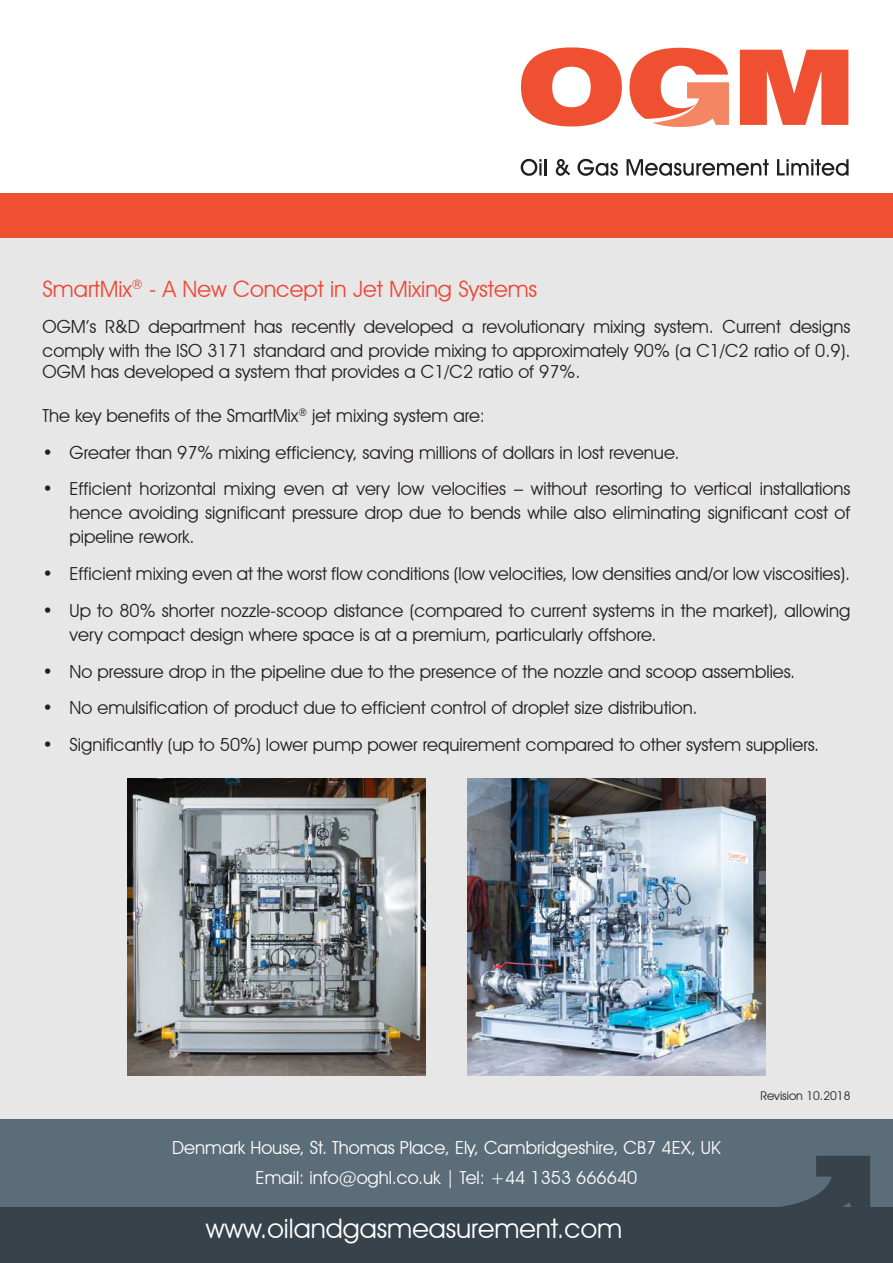
<style>
.page{position:relative;width:893px;height:1263px;background:#fff}
.page>*{position:absolute;margin:0;border:0;box-sizing:border-box;transform-origin:0 0}
.t1{font:27px "Avant Garde IT Cby BT";color:#fff}
.t2{font:22.5px "Avant Garde IT Cby BT";color:#ef4637}
.t3{font:18px/24px "Avant Garde IT Cby BT";color:#231f20}
.t4{font:18px/30.2px "Avant Garde IT Cby BT";color:#fff;text-align:center}
.t5{font:12px "Avant Garde IT Cby BT";color:#231f20}
</style>
<div class="page">
<div style="left:0;top:234px;width:893px;height:897px;background:#e6e7e6"></div>
<div style="left:0;top:193px;width:893px;height:45px;background:#ef5032"></div>
<div style="left:0;top:1119px;width:893px;height:89px;background:#5c6d7a"></div>
<div style="left:0;top:1208px;width:893px;height:55px;background:#37424a"></div>
<svg style="left:772px;top:1156px;width:98px;height:52px"></svg>
<svg style="left:521px;top:47px;width:101px;height:79px"></svg>
<svg style="left:629px;top:48px;width:100px;height:79px"></svg>
<svg style="left:740px;top:50px;width:108px;height:75px"></svg>
<svg style="left:521px;top:159px;width:25px;height:17px"></svg>
<svg style="left:556px;top:159px;width:14px;height:17px"></svg>
<svg style="left:577px;top:159px;width:41px;height:17px"></svg>
<svg style="left:627px;top:159px;width:142px;height:17px"></svg>
<svg style="left:777px;top:159px;width:71px;height:17px"></svg>
<img style="left:128px;top:778px;width:297px;height:298px">
<img style="left:468px;top:778px;width:297px;height:298px">
<p class="t2" style="left:43px;top:275px;width:496px">SmartMix<sup>®</sup> - A New Concept in Jet Mixing Systems</p>
<p class="t3" style="left:43px;top:314px;width:809px">OGM’s R&amp;D department has recently developed a revolutionary mixing system. Current designs comply with the ISO 3171 standard and provide mixing to approximately 90% (a C1/C2 ratio of 0.9).</p>
<p class="t3" style="left:43px;top:360px;width:539px">OGM has developed a system that provides a C1/C2 ratio of 97%.</p>
<p class="t3" style="left:43px;top:403px;width:444px">The key benefits of the SmartMix<sup>®</sup> jet mixing system are:</p>
<p class="t3" style="left:43px;top:440px;width:638px">• Greater than 97% mixing efficiency, saving millions of dollars in lost revenue.</p>
<p class="t3" style="left:70px;top:477px;width:782px;text-align:justify;text-indent:-27px">• Efficient horizontal mixing even at very low velocities – without resorting to vertical installations hence avoiding significant pressure drop due to bends while also eliminating significant cost of pipeline rework.</p>
<p class="t3" style="left:43px;top:562px;width:809px">• Efficient mixing even at the worst flow conditions (low velocities, low densities and/or low viscosities).</p>
<p class="t3" style="left:70px;top:598px;width:782px;text-indent:-27px">• Up to 80% shorter nozzle-scoop distance (compared to current systems in the market), allowing very compact design where space is at a premium, particularly offshore.</p>
<p class="t3" style="left:43px;top:659px;width:754px">• No pressure drop in the pipeline due to the presence of the nozzle and scoop assemblies.</p>
<p class="t3" style="left:43px;top:696px;width:657px">• No emulsification of product due to efficient control of droplet size distribution.</p>
<p class="t3" style="left:43px;top:733px;width:778px">• Significantly (up to 50%) lower pump power requirement compared to other system suppliers.</p>
<p class="t4" style="left:172px;top:1132px;width:550px">Denmark House, St. Thomas Place, Ely, Cambridgeshire, CB7 4EX, UK<br>Email: info@oghl.co.uk | Tel: +44 1353 666640</p>
<h1 class="t1" style="left:206px;top:1212px;width:418px">www.oilandgasmeasurement.com</h1>
<p class="t5" style="left:760px;top:1088px;width:91px">Revision 10.2018</p>
</div>
